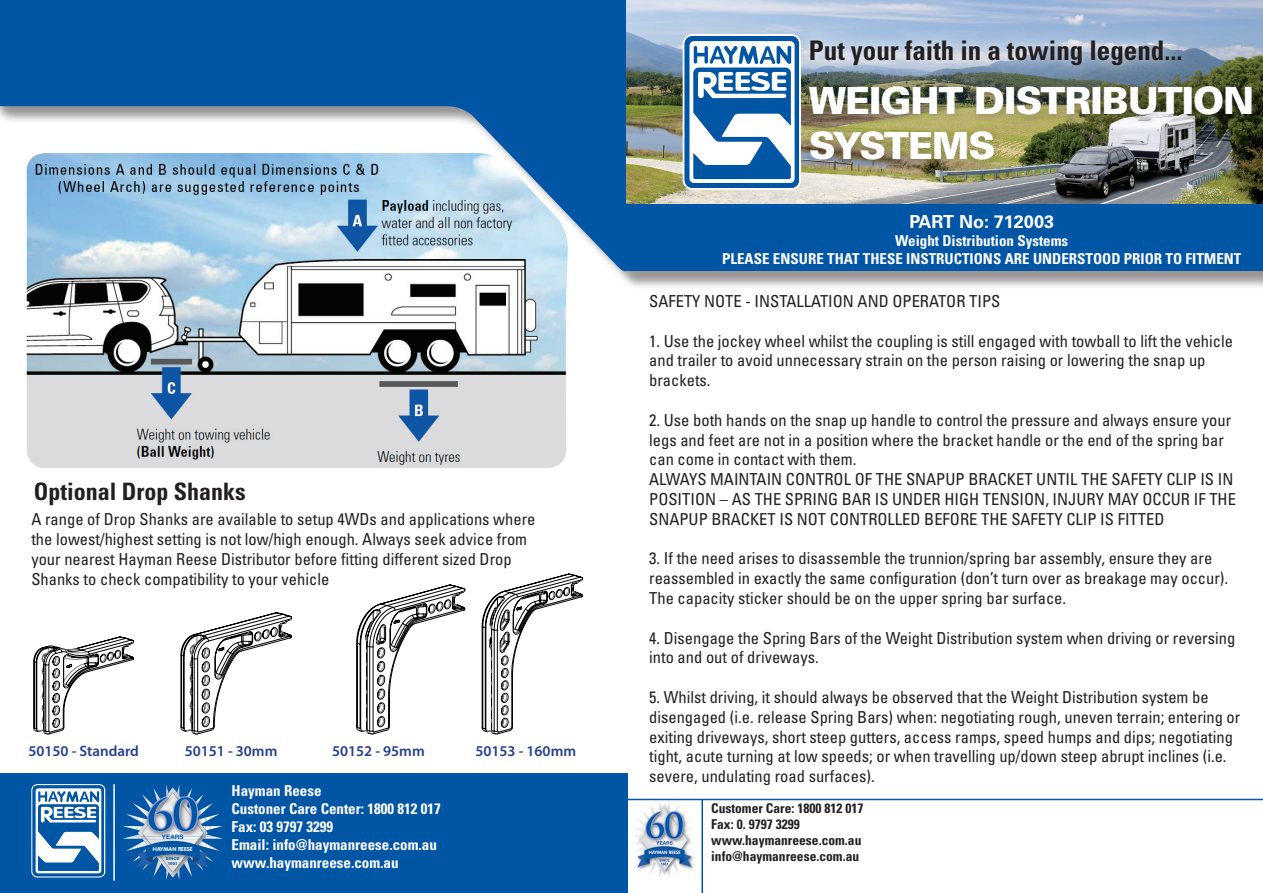
<style>
.page{position:relative;width:1263px;height:893px;background:#fff}
.page>*{position:absolute;margin:0;border:0;box-sizing:border-box;transform-origin:0 0}
.t1{font:900 37.5px/45px "Univers LT Std";letter-spacing:-.03em;color:#fff}
.t2{font:700 condensed 27px "Univers LT Std";color:#231f20}
.t3{font:700 condensed 24px "Univers LT Std";color:#231f20}
.t4{font:700 18px "Univers LT Std";color:#fff}
.t5{font:condensed 16.5px/19.8px "Univers LT Std";color:#231f20}
.t6{font:700 condensed 15px/18px "Univers LT Std";color:#fff;text-align:center}
.t7{font:600 15px "Myriad Pro";color:#253f8e}
.t8{font:700 condensed 13.5px/16.2px "Univers LT Std";color:#231f20}
.t9{font:700 6.15px "Helvetica Neue LT Com";letter-spacing:.01em;color:#0155a5;scale:1.05 1}
.t10{font:700 5.55px "VAG Rounded Std";letter-spacing:.01em;color:#fff;scale:1.05 1}
.t11{font:700 4.2px/4.9px "Helvetica Neue LT Com";color:#0155a5;text-align:center;scale:1.05 1}
</style>
<div class="page">
<div style="left:0;top:0;width:1263px;height:290px;background:#231f20;opacity:.47"></div>
<div style="left:626px;top:203px;width:637px;height:68px;background:#0155a5"></div>
<svg style="left:0;top:0;width:631px;height:278px;fill:#0155a5"></svg>
<img style="left:626px;top:0;width:637px;height:203px">
<svg style="left:794px;top:24px;width:401px;height:55px;background:#a0b4cb"></svg>
<div style="left:801px;top:79px;width:461px;height:91px;background:#231f20;opacity:.27"></div>
<svg style="left:683px;top:34px;width:118px;height:156px"></svg>
<div style="left:685px;top:36px;width:114px;height:152px;background:#0155a5;border-radius:8px"></div>
<div style="left:689px;top:41px;width:106px;height:142px;background:#fff;border-radius:4px"></div>
<svg style="left:693px;top:45px;width:98px;height:134px"></svg>
<img style="left:635px;top:803px;width:59px;height:73px">
<hr style="left:701px;top:799px;width:2px;height:94px;background:#0155a5">
<hr style="left:626px;top:799px;width:637px;height:1px;background:#0155a5">
<div style="left:0;top:774px;width:628px;height:119px;background:#0155a5"></div>
<svg style="left:34px;top:637px;width:100px;height:97px"></svg>
<svg style="left:181px;top:613px;width:111px;height:121px"></svg>
<svg style="left:356px;top:585px;width:109px;height:149px"></svg>
<svg style="left:482px;top:574px;width:101px;height:160px"></svg>
<svg style="left:31px;top:784px;width:74px;height:93px"></svg>
<svg style="left:33px;top:785px;width:71px;height:91px"></svg>
<div style="left:36px;top:788px;width:65px;height:85px;background:#fff;border-radius:3px"></div>
<svg style="left:38px;top:791px;width:61px;height:80px"></svg>
<svg style="left:123px;top:785px;width:100px;height:95px"></svg>
<hr style="left:113px;top:784px;width:2px;height:97px;background:#fff">
<img style="left:27px;top:153px;width:541px;height:315px">
<h3 class="t3" style="left:34px;top:477px;width:213px">Optional Drop Shanks</h3>
<p class="t5" style="left:31px;top:509px;width:506px">A range of Drop Shanks are available to setup 4WDs and applications where the lowest/highest setting is not low/high enough. Always seek advice from your nearest Hayman Reese Distributor before fitting different sized Drop Shanks to check compatibility to your vehicle</p>
<p class="t7" style="left:28px;top:742px;width:112px">50150 - Standard</p>
<p class="t7" style="left:185px;top:742px;width:94px">50151 - 30mm</p>
<p class="t7" style="left:332px;top:742px;width:94px">50152 - 95mm</p>
<p class="t7" style="left:475px;top:742px;width:102px">50153 - 160mm</p>
<p class="t9" style="left:162px;top:833px;width:23px">YEARS</p>
<p class="t10" style="left:153px;top:846px;width:39px">HAYMAN REESE</p>
<p class="t11" style="left:166px;top:856px;width:15px">SINCE<br>1951</p>
<p class="t6" style="left:232px;top:781px;width:211px;text-align:left">Hayman Reese<br>Custoner Care Center: 1800 812 017<br>Fax: 03 9797 3299<br>Email: info@haymanreese.com.au www.haymanreese.com.au</p>
<h2 class="t2" style="left:809px;top:34px;width:375px">Put your faith in a towing legend...</h2>
<h1 class="t1" style="left:809px;top:78px;width:447px">WEIGHT DISTRIBUTION<br>SYSTEMS</h1>
<p class="t4" style="left:909px;top:211px;width:146px">PART No: 712003</p>
<p class="t6" style="left:722px;top:232px;width:521px">Weight Distribution Systems<br>PLEASE ENSURE THAT THESE INSTRUCTIONS ARE UNDERSTOOD PRIOR TO FITMENT</p>
<p class="t5" style="left:649px;top:291px;width:353px">SAFETY NOTE - INSTALLATION AND OPERATOR TIPS</p>
<p class="t5" style="left:649px;top:331px;width:585px">1. Use the jockey wheel whilst the coupling is still engaged with towball to lift the vehicle and trailer to avoid unnecessary strain on the person raising or lowering the snap up brackets.</p>
<p class="t5" style="left:649px;top:410px;width:588px">2. Use both hands on the snap up handle to control the pressure and always ensure your legs and feet are not in a position where the bracket handle or the end of the spring bar can come in contact with them.<br>ALWAYS MAINTAIN CONTROL OF THE SNAPUP BRACKET UNTIL THE SAFETY CLIP IS IN POSITION – AS THE SPRING BAR IS UNDER HIGH TENSION, INJURY MAY OCCUR IF THE SNAPUP BRACKET IS NOT CONTROLLED BEFORE THE SAFETY CLIP IS FITTED</p>
<p class="t5" style="left:649px;top:548px;width:580px">3. If the need arises to disassemble the trunnion/spring bar assembly, ensure they are reassembled in exactly the same configuration (don’t turn over as breakage may occur).<br>The capacity sticker should be on the upper spring bar surface.</p>
<p class="t5" style="left:649px;top:628px;width:587px">4. Disengage the Spring Bars of the Weight Distribution system when driving or reversing into and out of driveways.</p>
<p class="t5" style="left:649px;top:687px;width:593px">5. Whilst driving, it should always be observed that the Weight Distribution system be disengaged (i.e. release Spring Bars) when: negotiating rough, uneven terrain; entering or exiting driveways, short steep gutters, access ramps, speed humps and dips; negotiating tight, acute turning at low speeds; or when travelling up/down steep abrupt inclines (i.e. severe, undulating road surfaces).</p>
<p class="t8" style="left:711px;top:800px;width:154px">Customer Care: 1800 812 017<br>Fax: 0. 9797 3299 www.haymanreese.com.au info@haymanreese.com.au</p>
</div>
